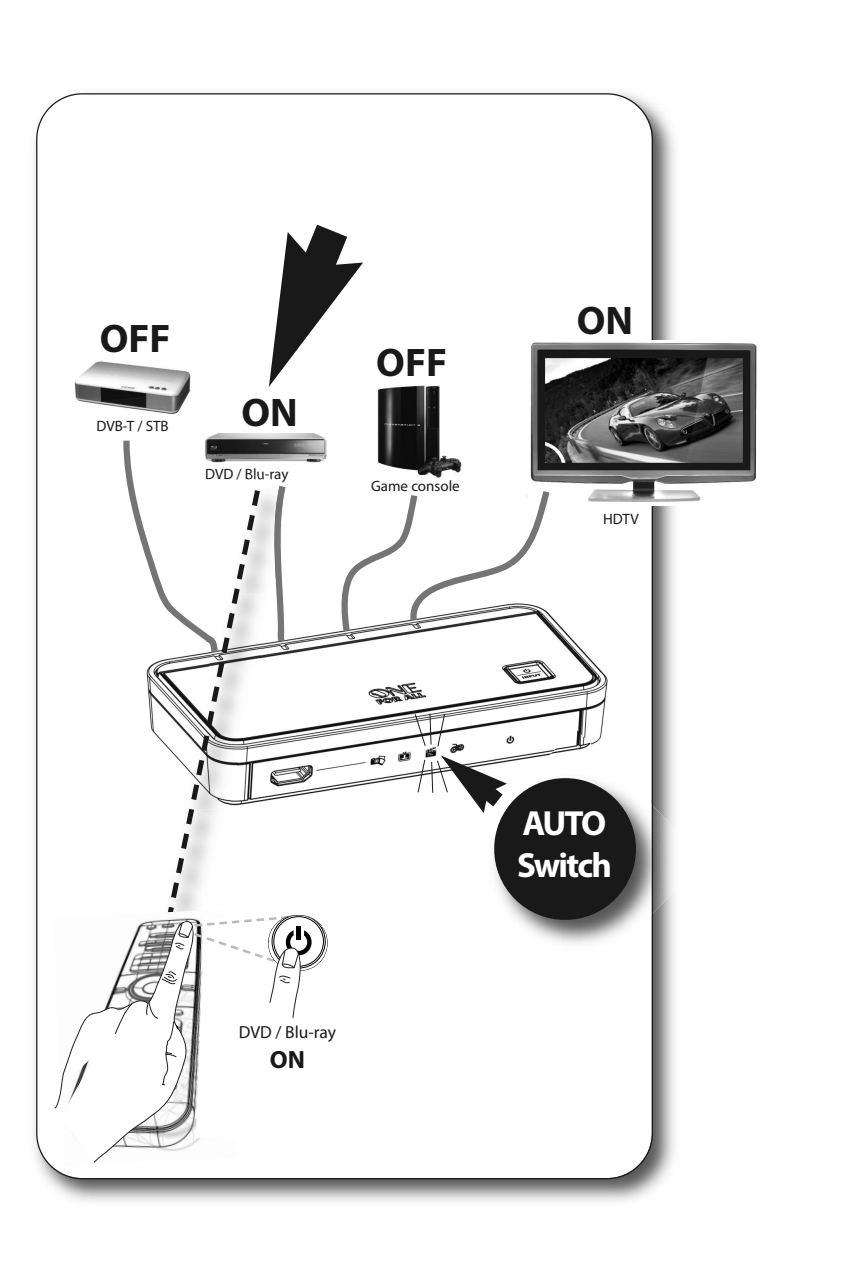
<style>
.page{position:relative;width:849px;height:1274px;background:#fff}
.page>*{position:absolute;margin:0;border:0;box-sizing:border-box;transform-origin:0 0}
.t1{font:700 40px "Myriad Pro";color:#191919}
.t2{font:700 35px/42px "Myriad Pro";letter-spacing:-.055em;color:#fff}
.t3{font:700 25px "Myriad Pro";color:#191919}
.t4{font:17.5px "Myriad Pro";color:#191919}
.t5{font:15px "Myriad Pro";color:#191919}
</style>
<div class="page">
<img style="left:34px;top:92px;width:641px;height:1110px">
<div style="left:37px;top:94px;width:614px;height:1084px;background:#fff;border-radius:45px"></div>
<img style="left:530px;top:340px;width:227px;height:165px">
<img style="left:326px;top:619px;width:282px;height:172px">
<svg style="left:269px;top:224px;width:94px;height:163px"></svg>
<img style="left:377px;top:385px;width:85px;height:93px">
<img style="left:216px;top:433px;width:111px;height:25px">
<img style="left:74px;top:361px;width:117px;height:53px">
<svg style="left:341px;top:484px;width:213px;height:154px"></svg>
<img style="left:651px;top:805px;width:24px;height:109px">
<img style="left:527px;top:814px;width:124px;height:130px">
<img style="left:494px;top:729px;width:114px;height:26px">
<svg style="left:415px;top:713px;width:16px;height:33px"></svg>
<svg style="left:437px;top:714px;width:8px;height:33px"></svg>
<svg style="left:417px;top:759px;width:8px;height:34px"></svg>
<svg style="left:431px;top:755px;width:212px;height:172px"></svg>
<svg style="left:34px;top:434px;width:292px;height:732px"></svg>
<img style="left:546px;top:360px;width:195px;height:101px">
<div style="left:537px;top:351px;width:213px;height:119px;border:8px solid #191919"></div>
<h1 class="t1" style="left:100px;top:324px;width:72px">OFF</h1>
<p class="t5" style="left:96px;top:420px;width:74px">DVB-T / STB</p>
<h1 class="t1" style="left:241px;top:398px;width:58px">ON</h1>
<p class="t5" style="left:205px;top:469px;width:85px">DVD / Blu-ray</p>
<h1 class="t1" style="left:376px;top:347px;width:72px">OFF</h1>
<p class="t5" style="left:371px;top:480px;width:90px">Game console</p>
<h1 class="t1" style="left:576px;top:305px;width:58px">ON</h1>
<p class="t5" style="left:603px;top:513px;width:37px">HDTV</p>
<p class="t4" style="left:239px;top:1025px;width:99px">DVD / Blu-ray</p>
<h3 class="t3" style="left:270px;top:1050px;width:37px">ON</h3>
<h2 class="t2" style="left:517px;top:805px;width:96px">AUTO<br>Switch</h2>
</div>
